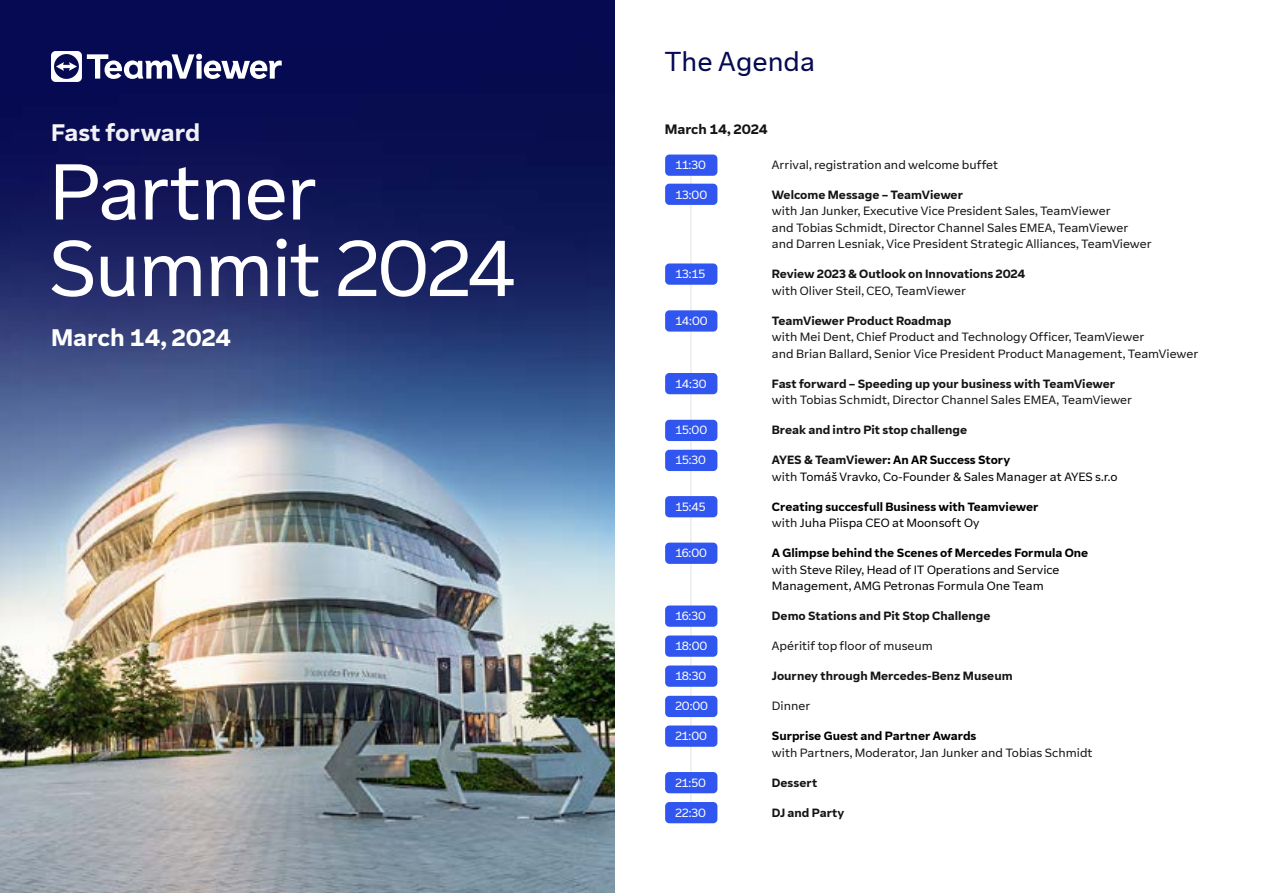
<style>
.page{position:relative;width:1263px;height:893px;background:#fff}
.page>*{position:absolute;margin:0;border:0;box-sizing:border-box;transform-origin:0 0}
.t1{font:69px/76.5px "Team Viewer Sans Headline";color:#fff}
.t2{font:24px "Team Viewer Sans Headline";letter-spacing:.025em;color:#050a52}
.t3{font:700 21px "Team Viewer Sans";color:#fff}
.t4{font:700 12px "Team Viewer Sans";color:#141414}
.t5{font:10.5px/16.5px "Team Viewer Sans";color:#141414}
.t6{font:700 10.5px "Team Viewer Sans";color:#141414}
.t7{font:10.5px/16.5px "Team Viewer Sans";color:#000}
.t8{font:700 10.5px/16.5px "Team Viewer Sans";color:#000}
.t9{font:10.5px "Team Viewer Sans";color:#fff}
.s1{font-weight:700;color:#141414}
.s2{font-weight:700}
.s3{color:#141414}
.s4{font-weight:400;color:#141414}
.s5{font-weight:400}
</style>
<div class="page">
<img style="left:0;top:0;width:614px;height:893px">
<svg style="left:0;top:85px;width:588px;height:343px;background:#1f2b69"></svg>
<hr style="left:690px;top:176px;width:1px;height:628px;background:#e2e5e5">
<div style="left:665px;top:155px;width:52px;height:21px;background:#3056ef;border-radius:4px"></div>
<div style="left:665px;top:184px;width:52px;height:21px;background:#3056ef;border-radius:4px"></div>
<div style="left:665px;top:263px;width:52px;height:22px;background:#3056ef;border-radius:4px"></div>
<div style="left:665px;top:310px;width:52px;height:22px;background:#3056ef;border-radius:4px"></div>
<div style="left:665px;top:373px;width:52px;height:21px;background:#3056ef;border-radius:4px"></div>
<div style="left:665px;top:420px;width:52px;height:21px;background:#3056ef;border-radius:4px"></div>
<div style="left:665px;top:450px;width:52px;height:21px;background:#3056ef;border-radius:4px"></div>
<div style="left:665px;top:496px;width:52px;height:21px;background:#3056ef;border-radius:4px"></div>
<div style="left:665px;top:543px;width:52px;height:21px;background:#3056ef;border-radius:4px"></div>
<div style="left:665px;top:605px;width:52px;height:22px;background:#3056ef;border-radius:4px"></div>
<div style="left:665px;top:635px;width:52px;height:22px;background:#3056ef;border-radius:4px"></div>
<div style="left:665px;top:665px;width:52px;height:22px;background:#3056ef;border-radius:4px"></div>
<div style="left:665px;top:696px;width:52px;height:21px;background:#3056ef;border-radius:4px"></div>
<div style="left:665px;top:725px;width:52px;height:22px;background:#3056ef;border-radius:4px"></div>
<div style="left:665px;top:772px;width:52px;height:21px;background:#3056ef;border-radius:4px"></div>
<div style="left:665px;top:802px;width:52px;height:21px;background:#3056ef;border-radius:4px"></div>
<svg style="left:51px;top:51px;width:231px;height:31px"></svg>
<h2 class="t2" style="left:665px;top:42px;width:151px">The Agenda</h2>
<h3 class="t3" style="left:51px;top:115px;width:151px">Fast forward</h3>
<p class="t4" style="left:665px;top:119px;width:104px">March 14, 2024</p>
<p class="t9" style="left:675px;top:156px;width:32px">11:30</p>
<p class="t9" style="left:675px;top:186px;width:34px">13:00</p>
<h1 class="t1" style="left:50px;top:150px;width:466px">Partner<br>Summit 2024</h1>
<p class="t5" style="left:772px;top:156px;width:228px">Arrival, registration and welcome buffet</p>
<p class="t6" style="left:772px;top:186px;width:193px">Welcome Message – TeamViewer</p>
<p class="t5" style="left:772px;top:202px;width:381px">with Jan Junker, Executive Vice President Sales, TeamViewer<br>and Tobias Schmidt, Director Channel Sales EMEA, TeamViewer and Darren Lesniak, Vice President Strategic Alliances, TeamViewer</p>
<p class="t6" style="left:772px;top:265px;width:255px">Review 2023 &amp; Outlook on Innovations 2024</p>
<p class="t5" style="left:772px;top:282px;width:196px">with Oliver Steil, CEO, TeamViewer</p>
<p class="t6" style="left:772px;top:312px;width:181px">TeamViewer Product Roadmap</p>
<p class="t5" style="left:772px;top:328px;width:428px">with Mei Dent, Chief Product and Technology Officer, TeamViewer<br>and Brian Ballard, Senior Vice President Product Management, TeamViewer</p>
<p class="t6" style="left:772px;top:375px;width:345px">Fast forward – Speeding up your business with TeamViewer</p>
<p class="t5" style="left:772px;top:391px;width:362px">with Tobias Schmidt, Director Channel Sales EMEA, TeamViewer</p>
<p class="t6" style="left:772px;top:421px;width:197px">Break and intro Pit stop challenge</p>
<p class="t7" style="left:772px;top:451px;width:347px"><span class="s1">AYES &amp; TeamViewer</span><span class="s2">: An AR Success Story<br></span><span class="s3">with</span> Tomáš Vravko, Co-Founder &amp; Sales Manager at AYES s.r.o</p>
<p class="t8" style="left:772px;top:498px;width:268px">Creating succesfull Business with Teamviewer <span class="s4">with</span> <span class="s5">Juha Piispa CEO at Moonsoft Oy</span></p>
<p class="t7" style="left:772px;top:544px;width:318px"><span class="s2">A Glimpse behind the Scenes of Mercedes Formula One </span><span class="s3">with</span> Steve Riley, Head of IT Operations and Service<br>Management, AMG Petronas Formula One Team</p>
<p class="t6" style="left:772px;top:607px;width:220px">Demo Stations and Pit Stop Challenge</p>
<p class="t5" style="left:772px;top:637px;width:162px">Apéritif top floor of museum</p>
<p class="t6" style="left:772px;top:667px;width:242px">Journey through Mercedes-Benz Museum</p>
<p class="t5" style="left:772px;top:697px;width:40px">Dinner</p>
<p class="t8" style="left:772px;top:727px;width:206px">Surprise Guest and Partner Awards</p>
<p class="t5" style="left:772px;top:744px;width:322px">with Partners, Moderator, Jan Junker and Tobias Schmidt</p>
<p class="t6" style="left:772px;top:774px;width:47px">Dessert</p>
<p class="t6" style="left:772px;top:804px;width:74px">DJ and Party</p>
<p class="t9" style="left:675px;top:265px;width:32px">13:15</p>
<p class="t9" style="left:675px;top:312px;width:34px">14:00</p>
<h3 class="t3" style="left:51px;top:320px;width:181px">March 14, 2024</h3>
<p class="t9" style="left:675px;top:375px;width:33px">14:30</p>
<p class="t9" style="left:675px;top:421px;width:34px">15:00</p>
<p class="t9" style="left:675px;top:451px;width:33px">15:30</p>
<p class="t9" style="left:675px;top:498px;width:32px">15:45</p>
<p class="t9" style="left:675px;top:544px;width:34px">16:00</p>
<p class="t9" style="left:675px;top:607px;width:32px">16:30</p>
<p class="t9" style="left:675px;top:637px;width:34px">18:00</p>
<p class="t9" style="left:675px;top:667px;width:33px">18:30</p>
<p class="t9" style="left:675px;top:697px;width:35px">20:00</p>
<p class="t9" style="left:675px;top:727px;width:34px">21:00</p>
<p class="t9" style="left:675px;top:774px;width:33px">21:50</p>
<p class="t9" style="left:675px;top:804px;width:33px">22:30</p>
</div>
